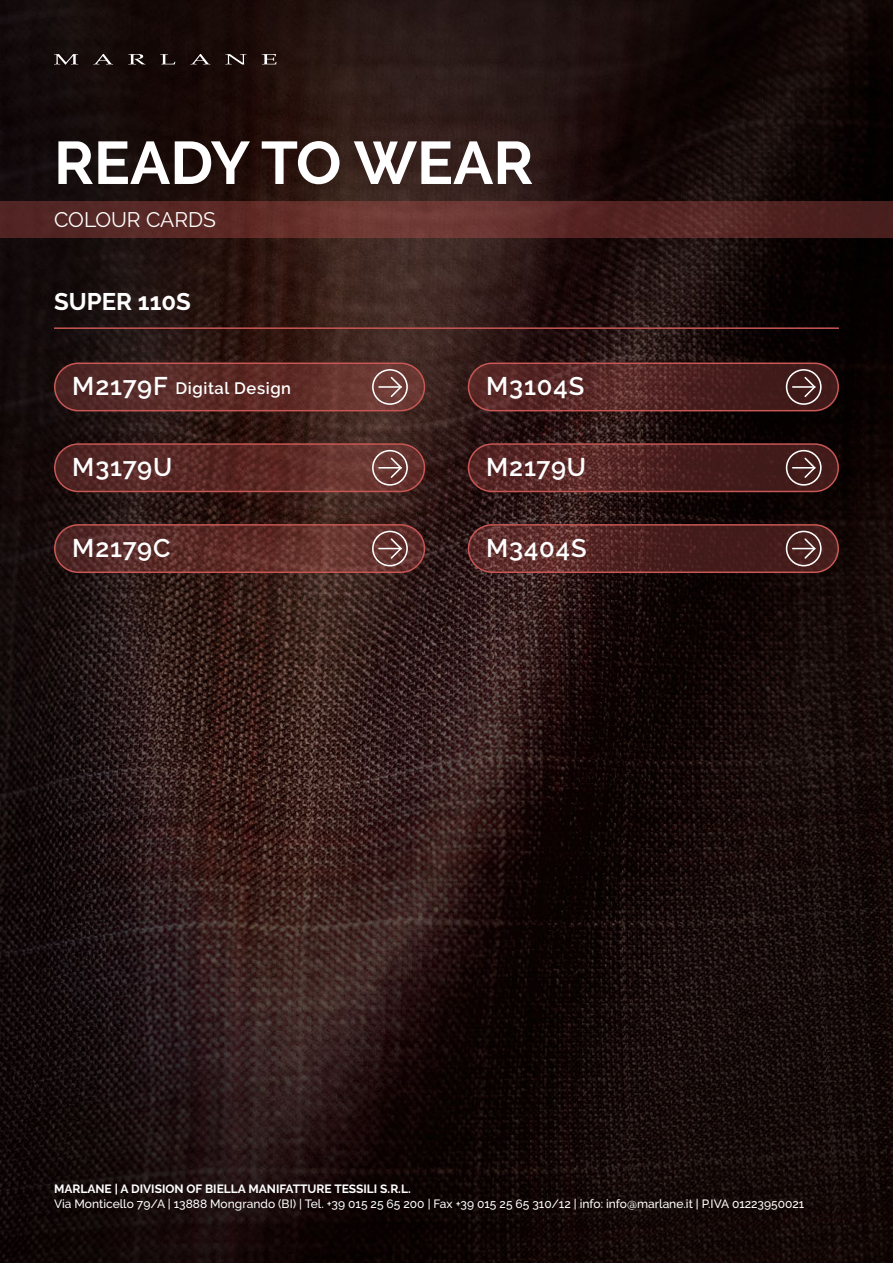
<style>
.page{position:relative;width:893px;height:1263px;background:#fff}
.page>*{position:absolute;margin:0;border:0;box-sizing:border-box;transform-origin:0 0}
.t1{font:700 60px "Raleway";color:#fff}
.t2{font:600 25.5px "Raleway";letter-spacing:.035em;color:#fff}
.t3{font:700 24px "Raleway";color:#fff}
.t4{font:21px "Raleway";color:#fff}
.t5{font:600 16.5px "Raleway";letter-spacing:.035em;color:#fff}
.t6{font:500 12px "Raleway";color:#fff}
.t7{font:700 12px "Raleway";color:#fff}
.s1{font-size:25.5px}
</style>
<div class="page">
<img style="left:0;top:0;width:893px;height:1263px">
<svg style="left:0;top:201px;width:893px;height:37px;background:#5b2a28"></svg>
<hr style="left:54px;top:327px;width:785px;height:2px;background:#c85855">
<svg style="left:54px;top:54px;width:24px;height:11px"></svg>
<svg style="left:93px;top:54px;width:20px;height:10px"></svg>
<svg style="left:128px;top:54px;width:17px;height:10px"></svg>
<svg style="left:160px;top:54px;width:15px;height:10px"></svg>
<svg style="left:190px;top:54px;width:20px;height:10px"></svg>
<svg style="left:225px;top:54px;width:22px;height:11px"></svg>
<svg style="left:262px;top:54px;width:15px;height:10px"></svg>
<svg style="left:55px;top:363px;width:369px;height:48px;background:#5c2d29"></svg>
<div style="left:54px;top:362px;width:371px;height:49px;border:2px solid #c85855;border-radius:24px"></div>
<svg style="left:372px;top:369px;width:36px;height:36px"></svg>
<svg style="left:55px;top:444px;width:369px;height:47px;background:#5b2b27"></svg>
<div style="left:54px;top:443px;width:371px;height:49px;border:2px solid #c85855;border-radius:24px"></div>
<svg style="left:372px;top:450px;width:36px;height:36px"></svg>
<svg style="left:55px;top:525px;width:369px;height:47px;background:#5e2f2b"></svg>
<div style="left:54px;top:524px;width:371px;height:49px;border:2px solid #c85855;border-radius:24px"></div>
<svg style="left:372px;top:531px;width:36px;height:35px"></svg>
<svg style="left:468px;top:363px;width:370px;height:48px;background:#512524"></svg>
<div style="left:468px;top:362px;width:371px;height:49px;border:2px solid #c85855;border-radius:24px"></div>
<svg style="left:786px;top:369px;width:36px;height:36px"></svg>
<svg style="left:468px;top:444px;width:370px;height:47px;background:#502422"></svg>
<div style="left:468px;top:443px;width:371px;height:49px;border:2px solid #c85855;border-radius:24px"></div>
<svg style="left:786px;top:450px;width:36px;height:36px"></svg>
<svg style="left:468px;top:525px;width:370px;height:47px;background:#512524"></svg>
<div style="left:468px;top:524px;width:371px;height:49px;border:2px solid #c85855;border-radius:24px"></div>
<svg style="left:786px;top:531px;width:36px;height:35px"></svg>
<h1 class="t1" style="left:54px;top:129px;width:481px">READY TO WEAR</h1>
<h3 class="t4" style="left:54px;top:207px;width:163px">COLOUR CARDS</h3>
<h3 class="t3" style="left:54px;top:287px;width:138px">SUPER 110S</h3>
<h3 class="t5" style="left:72px;top:378px;width:220px"><span class="s1">M2179F</span> Digital Design</h3>
<h2 class="t2" style="left:486px;top:371px;width:100px">M3104S</h2>
<h2 class="t2" style="left:72px;top:452px;width:102px">M3179U</h2>
<h2 class="t2" style="left:486px;top:452px;width:102px">M2179U</h2>
<h2 class="t2" style="left:72px;top:533px;width:100px">M2179C</h2>
<h2 class="t2" style="left:486px;top:533px;width:102px">M3404S</h2>
<p class="t7" style="left:54px;top:1182px;width:358px">MARLANE | A DIVISION OF BIELLA MANIFATTURE TESSILI S.R.L.</p>
<p class="t6" style="left:54px;top:1197px;width:752px">Via Monticello 79/A | 13888 Mongrando (BI) | Tel. +39 015 25 65 200 | Fax +39 015 25 65 310/12 | info: info@marlane.it | P.IVA 01223950021</p>
</div>
